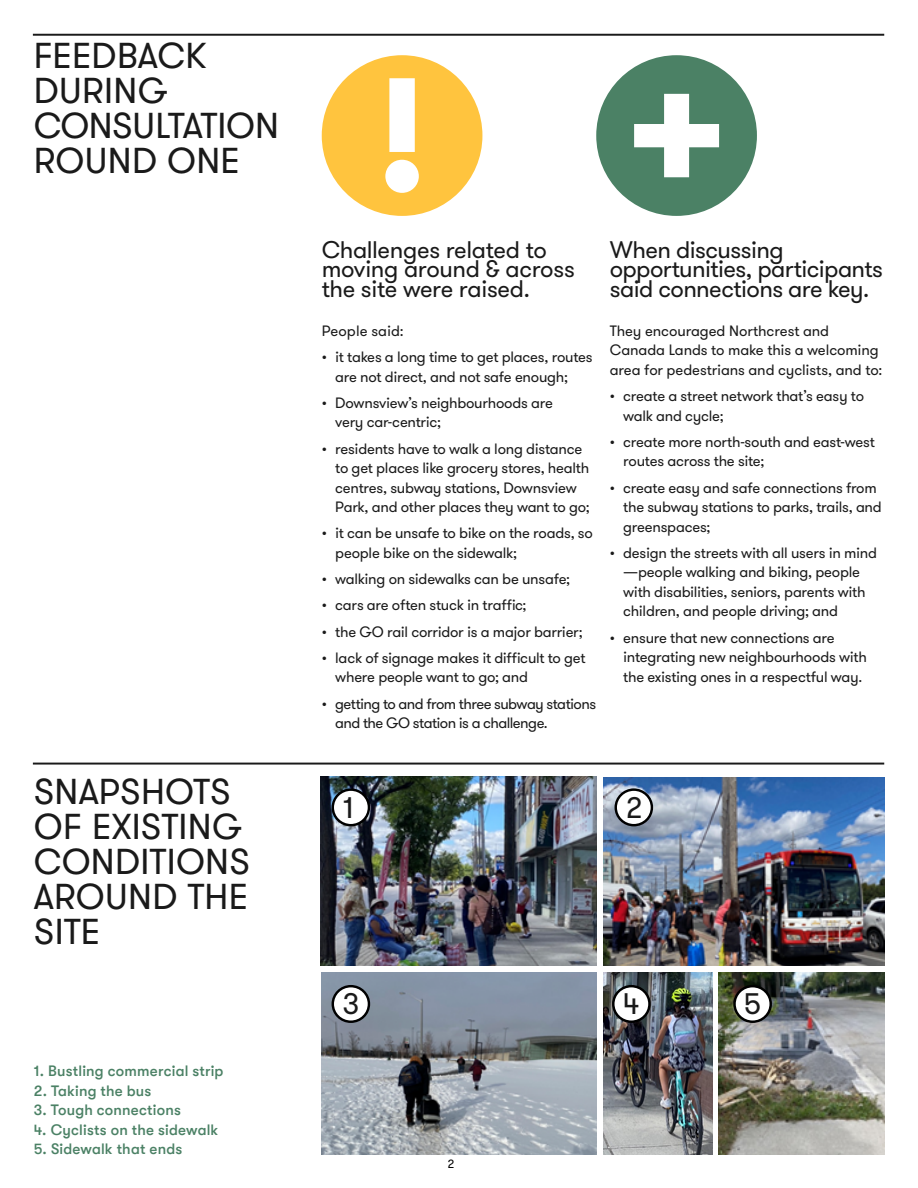
<style>
.page{position:relative;width:918px;height:1188px;background:#fff}
.page>*{position:absolute;margin:0;border:0;box-sizing:border-box;transform-origin:0 0}
.t1{font:36px/35.1px "GT Walsheim";letter-spacing:.005em;color:#1a1a1a}
.t2{font:29.7px "GT Walsheim";color:#1a1a1a}
.t3{font:24px/19.5px "GT Walsheim";letter-spacing:-.025em;color:#1a1a1a}
.t4{font:15px/19.5px "GT Walsheim";letter-spacing:-.015em;color:#1a1a1a}
.t5{font:500 15px "GT Walsheim";letter-spacing:.01em;color:#4b8165}
.t6{font:15px/19.5px "GT Walsheim";letter-spacing:-.035em;color:#1a1a1a}
.t7{font:15px "GT Walsheim";letter-spacing:.005em;color:#1a1a1a}
.t8{font:12px "GT Walsheim";color:#000}
</style>
<div class="page">
<hr style="left:33px;top:34px;width:851px;height:2px;background:#1a1a1a">
<hr style="left:33px;top:763px;width:851px;height:2px;background:#1a1a1a">
<div style="left:322px;top:55px;width:160px;height:161px;background:#ffc43e;border-radius:50%"></div>
<svg style="left:385px;top:78px;width:34px;height:115px"></svg>
<div style="left:596px;top:55px;width:161px;height:161px;background:#4b8165;border-radius:50%"></div>
<svg style="left:634px;top:94px;width:85px;height:83px"></svg>
<img style="left:320px;top:777px;width:276px;height:189px">
<img style="left:322px;top:972px;width:275px;height:182px">
<img style="left:603px;top:778px;width:281px;height:188px">
<img style="left:604px;top:972px;width:109px;height:182px">
<img style="left:719px;top:972px;width:165px;height:182px">
<div style="left:333px;top:790px;width:36px;height:35px;background:#fff;border-radius:50%"></div>
<div style="left:332px;top:788px;width:38px;height:38px;border:2px solid #000;border-radius:50%"></div>
<div style="left:333px;top:986px;width:36px;height:36px;background:#fff;border-radius:50%"></div>
<div style="left:332px;top:985px;width:38px;height:38px;border:2px solid #000;border-radius:50%"></div>
<div style="left:613px;top:986px;width:36px;height:36px;background:#fff;border-radius:50%"></div>
<div style="left:612px;top:985px;width:39px;height:38px;border:2px solid #000;border-radius:50%"></div>
<div style="left:735px;top:986px;width:36px;height:36px;background:#fff;border-radius:50%"></div>
<div style="left:733px;top:985px;width:39px;height:38px;border:2px solid #000;border-radius:50%"></div>
<div style="left:616px;top:790px;width:36px;height:35px;background:#fff;border-radius:50%"></div>
<div style="left:615px;top:788px;width:38px;height:38px;border:2px solid #000;border-radius:50%"></div>
<h1 class="t1" style="left:34px;top:39px;width:247px">FEEDBACK<br>DURING<br>CONSULTATION<br>ROUND ONE</h1>
<h1 class="t1" style="left:34px;top:775px;width:218px">SNAPSHOTS<br>OF EXISTING<br>CONDITIONS<br>AROUND THE<br>SITE</h1>
<p class="t5" style="left:34px;top:1063px;width:191px">1. Bustling commercial strip</p>
<p class="t5" style="left:34px;top:1082px;width:119px">2. Taking the bus</p>
<p class="t5" style="left:34px;top:1102px;width:149px">3. Tough connections</p>
<p class="t5" style="left:34px;top:1121px;width:186px">4. Cyclists on the sidewalk</p>
<p class="t5" style="left:34px;top:1141px;width:150px">5. Sidewalk that ends</p>
<h3 class="t3" style="left:322px;top:240px;width:255px">Challenges related to moving around &amp; across the site were raised.</h3>
<p class="t7" style="left:322px;top:321px;width:84px">People said:</p>
<p class="t4" style="left:335px;top:347px;width:259px;text-indent:-14px">• it takes a long time to get places, routes are not direct, and not safe enough;</p>
<p class="t4" style="left:335px;top:393px;width:219px;text-indent:-14px">• Downsview’s neighbourhoods are very car-centric;</p>
<p class="t4" style="left:335px;top:439px;width:256px;text-indent:-14px">• residents have to walk a long distance to get places like grocery stores, health centres, subway stations, Downsview Park, and other places they want to go;</p>
<p class="t4" style="left:335px;top:524px;width:259px;text-indent:-14px">• it can be unsafe to bike on the roads, so people bike on the sidewalk;</p>
<p class="t4" style="left:322px;top:569px;width:250px">• walking on sidewalks can be unsafe;</p>
<p class="t4" style="left:322px;top:596px;width:206px">• cars are often stuck in traffic;</p>
<p class="t4" style="left:322px;top:622px;width:262px">• the GO rail corridor is a major barrier;</p>
<p class="t4" style="left:335px;top:648px;width:252px;text-indent:-14px">• lack of signage makes it difficult to get where people want to go; and</p>
<p class="t6" style="left:335px;top:694px;width:262px;text-indent:-14px">• getting to and from three subway stations and the GO station is a challenge.</p>
<h3 class="t3" style="left:610px;top:240px;width:275px">When discussing opportunities, participants said connections are key.</h3>
<p class="t4" style="left:610px;top:321px;width:274px">They encouraged Northcrest and<br>Canada Lands to make this a welcoming area for pedestrians and cyclists, and to:</p>
<p class="t4" style="left:623px;top:386px;width:242px;text-indent:-14px">• create a street network that’s easy to walk and cycle;</p>
<p class="t4" style="left:623px;top:432px;width:253px;text-indent:-14px">• create more north-south and east-west routes across the site;</p>
<p class="t4" style="left:623px;top:478px;width:260px;text-indent:-14px">• create easy and safe connections from the subway stations to parks, trails, and greenspaces;</p>
<p class="t4" style="left:623px;top:543px;width:255px;text-indent:-14px">• design the streets with all users in mind —people walking and biking, people with disabilities, seniors, parents with children, and people driving; and</p>
<p class="t4" style="left:623px;top:628px;width:245px;text-indent:-14px">• ensure that new connections are integrating new neighbourhoods with the existing ones in a respectful way.</p>
<h2 class="t2" style="left:340px;top:789px;width:19px">1</h2>
<h2 class="t2" style="left:625px;top:789px;width:19px">2</h2>
<h2 class="t2" style="left:342px;top:985px;width:19px">3</h2>
<h2 class="t2" style="left:623px;top:985px;width:19px">4</h2>
<h2 class="t2" style="left:744px;top:985px;width:19px">5</h2>
<p class="t8" style="left:448px;top:1156px;width:8px">2</p>
</div>
